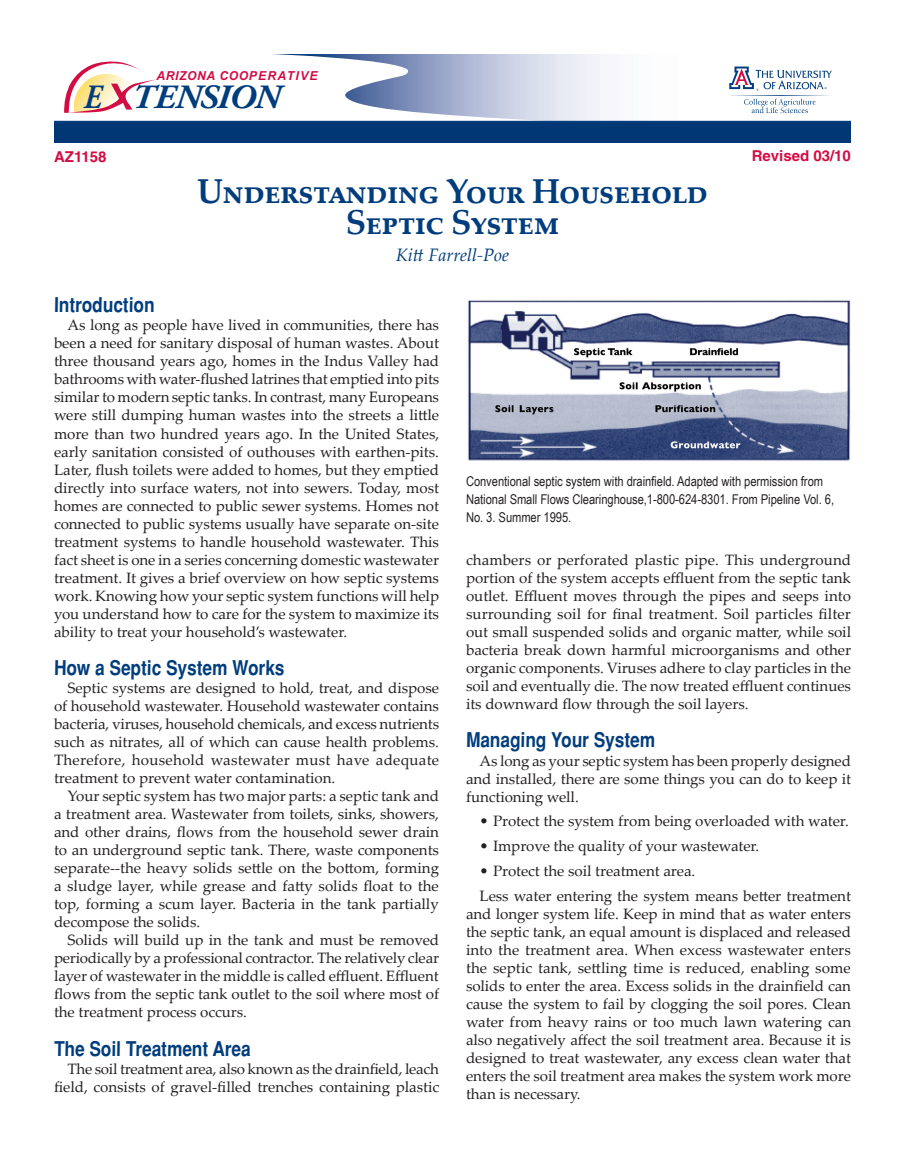
<style>
.page{position:relative;width:905px;height:1175px;background:#fff}
.page>*{position:absolute;margin:0;border:0;box-sizing:border-box;transform-origin:0 0}
.t1{font:700 34.5px "Palatino Linotype";letter-spacing:-.02em;color:#013d7d}
.t2{font:italic 700 33.9px "Adobe Garamond Pro";letter-spacing:-.04em;color:#013d7d;scale:.87 1}
.t3{font:700 condensed 20.4px "Helvetica";color:#013d7d}
.t4{font:italic 18px "Palatino Linotype";color:#013d7d}
.t5{font:15px/18px "Palatino Linotype";color:#231f20;text-align:justify}
.t6{font:700 15px "Helvetica";color:#d20d44}
.t7{font:13.5px/18px "Arial Narrow";color:#231f20}
.t8{font:italic 700 12.3px "Arial";letter-spacing:.05em;color:#d20d44}
</style>
<div class="page">
<svg style="left:64px;top:61px;width:91px;height:52px"></svg>
<hr style="left:54px;top:121px;width:796px;height:3px;background:#013d7d">
<div style="left:54px;top:124px;width:796px;height:19px;background:#013775"></div>
<svg style="left:270px;top:54px;width:580px;height:67px"></svg>
<img style="left:467px;top:300px;width:383px;height:161px">
<p class="t8" style="left:157px;top:68px;width:162px">ARIZONA COOPERATIVE</p>
<p class="t2" style="left:84px;top:77px;width:227px">E TENSION</p>
<p class="t6" style="left:54px;top:147px;width:54px">AZ1158</p>
<p class="t6" style="left:751px;top:147px;width:101px">Revised 03/10</p>
<p class="t1" style="left:197px;top:166px;width:512px">Understanding Your Household</p>
<p class="t1" style="left:345px;top:198px;width:215px">Septic System</p>
<p class="t4" style="left:395px;top:242px;width:115px">Kitt Farrell-Poe</p>
<p class="t3" style="left:54px;top:293px;width:102px">Introduction</p>
<p class="t5" style="left:54px;top:316px;width:387px;text-indent:14px">As long as people have lived in communities, there has been a need for sanitary disposal of human wastes. About three thousand years ago, homes in the Indus Valley had bathrooms with water-flushed latrines that emptied into pits similar to modern septic tanks. In contrast, many Europeans were still dumping human wastes into the streets a little more than two hundred years ago. In the United States, early sanitation consisted of outhouses with earthen-pits.<br>Later, flush toilets were added to homes, but they emptied directly into surface waters, not into sewers. Today, most homes are connected to public sewer systems. Homes not connected to public systems usually have separate on-site treatment systems to handle household wastewater. This fact sheet is one in a series concerning domestic wastewater treatment. It gives a brief overview on how septic systems work. Knowing how your septic system functions will help you understand how to care for the system to maximize its ability to treat your household’s wastewater.</p>
<p class="t3" style="left:54px;top:656px;width:232px">How a Septic System Works</p>
<p class="t5" style="left:54px;top:678px;width:387px;text-indent:14px">Septic systems are designed to hold, treat, and dispose of household wastewater. Household wastewater contains bacteria, viruses, household chemicals, and excess nutrients such as nitrates, all of which can cause health problems.<br>Therefore, household wastewater must have adequate treatment to prevent water contamination.</p>
<p class="t5" style="left:54px;top:786px;width:387px;text-indent:14px">Your septic system has two major parts: a septic tank and a treatment area. Wastewater from toilets, sinks, showers, and other drains, flows from the household sewer drain to an underground septic tank. There, waste components separate--the heavy solids settle on the bottom, forming a sludge layer, while grease and fatty solids float to the top, forming a scum layer. Bacteria in the tank partially decompose the solids.</p>
<p class="t5" style="left:54px;top:930px;width:387px;text-indent:14px">Solids will build up in the tank and must be removed periodically by a professional contractor. The relatively clear layer of wastewater in the middle is called effluent. Effluent flows from the septic tank outlet to the soil where most of the treatment process occurs.</p>
<p class="t3" style="left:54px;top:1037px;width:198px">The Soil Treatment Area</p>
<p class="t5" style="left:54px;top:1059px;width:387px;text-align:right">The soil treatment area, also known as the drainfield, leach field, consists of gravel-filled trenches containing plastic</p>
<p class="t7" style="left:466px;top:472px;width:370px">Conventional septic system with drainfield. Adapted with permission from<br>National Small Flows Clearinghouse,1-800-624-8301. From Pipeline Vol. 6,<br>No. 3. Summer 1995.</p>
<p class="t5" style="left:466px;top:550px;width:387px">chambers or perforated plastic pipe. This underground portion of the system accepts effluent from the septic tank outlet. Effluent moves through the pipes and seeps into surrounding soil for final treatment. Soil particles filter out small suspended solids and organic matter, while soil bacteria break down harmful microorganisms and other organic components. Viruses adhere to clay particles in the soil and eventually die. The now treated effluent continues its downward flow through the soil layers.</p>
<p class="t3" style="left:466px;top:728px;width:191px">Managing Your System</p>
<p class="t5" style="left:466px;top:750px;width:387px;text-indent:14px">As long as your septic system has been properly designed and installed, there are some things you can do to keep it functioning well.</p>
<p class="t5" style="left:479px;top:811px;width:371px">• Protect the system from being overloaded with water.</p>
<p class="t5" style="left:479px;top:836px;width:282px">• Improve the quality of your wastewater.</p>
<p class="t5" style="left:479px;top:861px;width:218px">• Protect the soil treatment area.</p>
<p class="t5" style="left:466px;top:885px;width:387px;text-indent:14px">Less water entering the system means better treatment and longer system life. Keep in mind that as water enters the septic tank, an equal amount is displaced and released into the treatment area. When excess wastewater enters the septic tank, settling time is reduced, enabling some solids to enter the area. Excess solids in the drainfield can cause the system to fail by clogging the soil pores. Clean water from heavy rains or too much lawn watering can also negatively affect the soil treatment area. Because it is designed to treat wastewater, any excess clean water that enters the soil treatment area makes the system work more than is necessary.</p>
</div>
